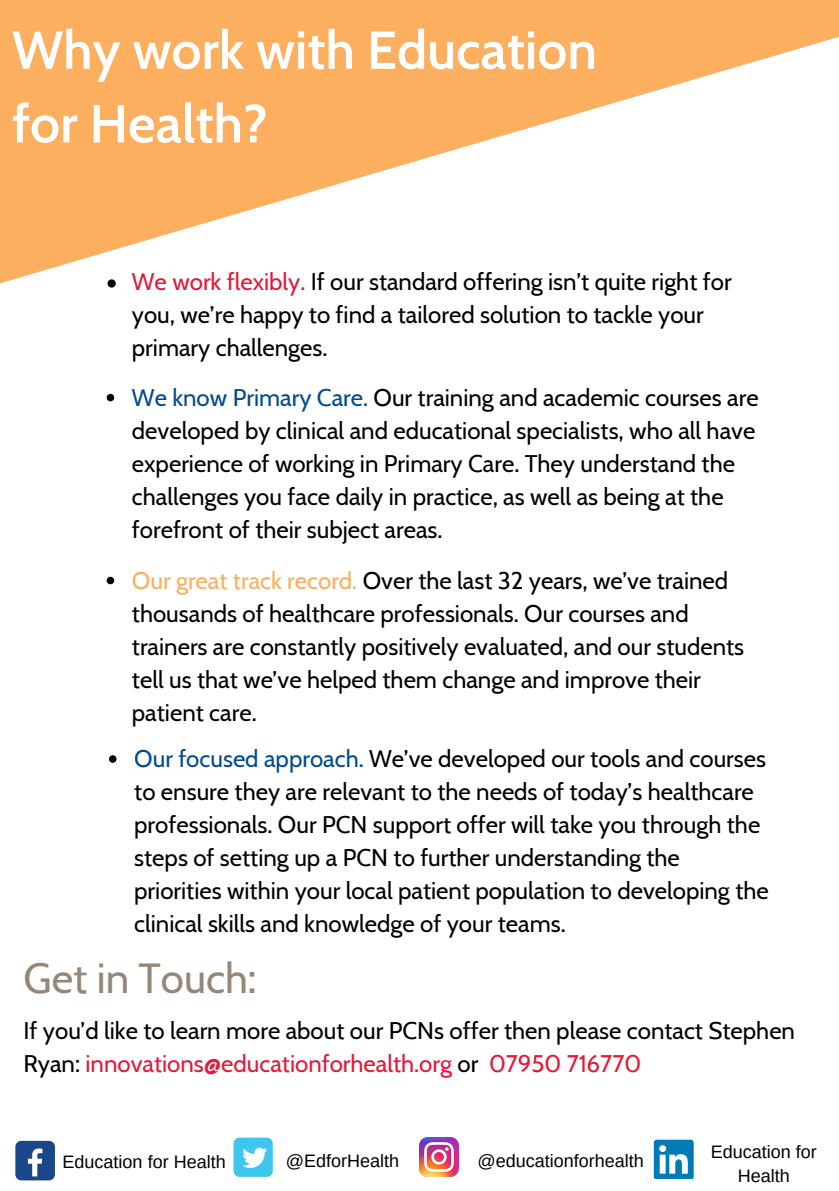
<style>
.page{position:relative;width:839px;height:1191px;background:#fff}
.page>*{position:absolute;margin:0;border:0;box-sizing:border-box;transform-origin:0 0}
.t1{font:600 53.4px/73.6px "Cabin";color:#fff}
.t2{font:42px "Cabin";color:#968676}
.t3{font:24px/33px "Cabin";color:#000}
.t4{font:18px/24px "Arimo";color:#000;text-align:center}
.s1{color:#e31937}
.s2{color:#004b8d}
.s3{color:#fbaf5f}
</style>
<div class="page">
<div style="left:0;top:0;width:838px;height:422px;background:#fbaf5f"></div>
<svg style="left:0;top:37px;width:838px;height:548px;fill:#fff"></svg>
<svg style="left:107px;top:279px;width:9px;height:9px"></svg>
<svg style="left:107px;top:394px;width:7px;height:7px"></svg>
<svg style="left:107px;top:577px;width:7px;height:7px"></svg>
<svg style="left:109px;top:755px;width:7px;height:8px"></svg>
<div style="left:15px;top:1141px;width:40px;height:39px;background:#1a4789;border-radius:6px"></div>
<svg style="left:28px;top:1149px;width:14px;height:27px"></svg>
<div style="left:233px;top:1138px;width:40px;height:39px;background:#3fc6ee;border-radius:6px"></div>
<svg style="left:242px;top:1148px;width:25px;height:20px"></svg>
<img style="left:419px;top:1138px;width:40px;height:39px">
<div style="left:653px;top:1140px;width:40px;height:38px;background:#007bb6;border-radius:3px"></div>
<svg style="left:659px;top:1145px;width:28px;height:29px"></svg>
<h1 class="t1" style="left:12px;top:13px;width:586px">Why work with Education for Health?</h1>
<p class="t3" style="left:132px;top:265px;width:601px"><span class="s1">We work flexibly.</span> If our standard offering isn’t quite right for you, we’re happy to find a tailored solution to tackle your primary challenges.</p>
<p class="t3" style="left:132px;top:381px;width:628px"><span class="s2">We know Primary Care.</span> Our training and academic courses are developed by clinical and educational specialists, who all have experience of working in Primary Care. They understand the challenges you face daily in practice, as well as being at the forefront of their subject areas.</p>
<p class="t3" style="left:132px;top:564px;width:613px"><span class="s3">Our great track record.</span> Over the last 32 years, we’ve trained thousands of healthcare professionals. Our courses and trainers are constantly positively evaluated, and our students tell us that we’ve helped them change and improve their patient care.</p>
<p class="t3" style="left:134px;top:742px;width:636px"><span class="s2">Our focused approach.</span> We’ve developed our tools and courses to ensure they are relevant to the needs of today’s healthcare professionals. Our PCN support offer will take you through the steps of setting up a PCN to further understanding the priorities within your local patient population to developing the clinical skills and knowledge of your teams.</p>
<h2 class="t2" style="left:23px;top:952px;width:234px">Get in Touch:</h2>
<p class="t3" style="left:23px;top:1014px;width:773px">If you’d like to learn more about our PCNs offer then please contact Stephen<br>Ryan: <span class="s1">innovations@educationforhealth.org</span> or <span class="s1">07950 716770</span></p>
<p class="t4" style="left:62px;top:1150px;width:165px">Education for Health</p>
<p class="t4" style="left:286px;top:1149px;width:115px">@EdforHealth</p>
<p class="t4" style="left:710px;top:1139px;width:108px">Education for<br>Health</p>
<p class="t4" style="left:477px;top:1149px;width:168px">@educationforhealth</p>
</div>
